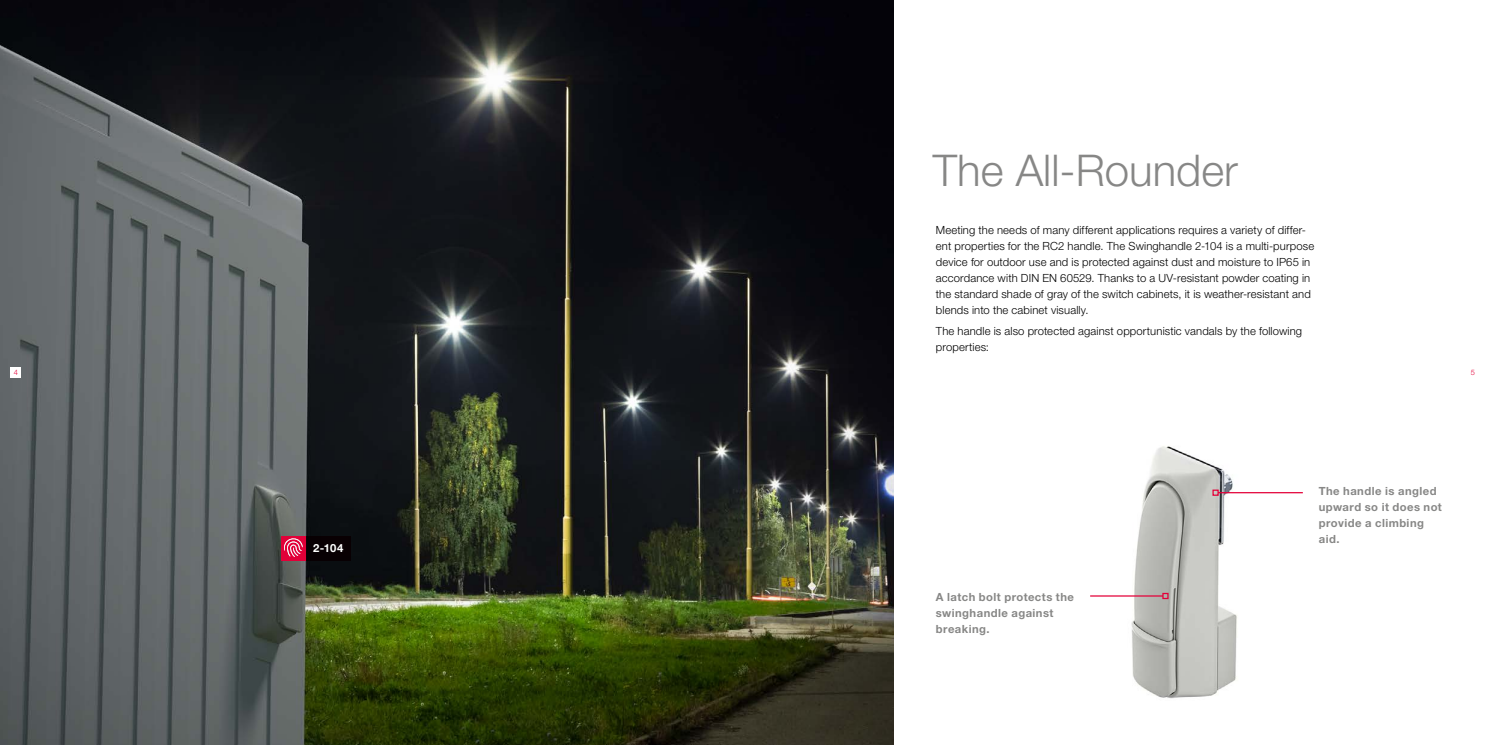
<style>
.page{position:relative;width:1489px;height:745px;background:#fff}
.page>*{position:absolute;margin:0;border:0;box-sizing:border-box;transform-origin:0 0}
.t1{font:300 43.75px "Helvetica Neue LT Pro";color:#878786}
.t2{font:300 11.25px/16px "Helvetica Neue LT Pro";letter-spacing:.01em;color:#000}
.t3{font:700 11.25px/16px "Helvetica Neue LT Pro";letter-spacing:.04em;color:#878786}
.t4{font:700 11.25px "Helvetica Neue LT Pro";color:#fff}
.t5{font:300 7.5px "Helvetica Neue LT Pro";color:#e40039}
</style>
<div class="page">
<img style="left:0;top:0;width:893px;height:744px">
<img style="left:1090px;top:446px;width:213px;height:253px">
<hr style="left:1217px;top:491px;width:85px;height:2px;background:#e40039">
<svg style="left:1212px;top:489px;width:6px;height:6px"></svg>
<hr style="left:1090px;top:595px;width:72px;height:1px;background:#e40039">
<svg style="left:1162px;top:592px;width:6px;height:6px"></svg>
<div style="left:306px;top:535px;width:44px;height:25px;background:#080003"></div>
<div style="left:281px;top:535px;width:25px;height:25px;background:#e20038"></div>
<svg style="left:284px;top:538px;width:19px;height:18px"></svg>
<div style="left:11px;top:367px;width:10px;height:10px;background:#fff"></div>
<h1 class="t1" style="left:932px;top:144px;width:306px">The All-Rounder</h1>
<p class="t2" style="left:935px;top:222px;width:380px">Meeting the needs of many different applications requires a variety of differ&shy;ent properties for the RC2 handle. The Swinghandle 2-104 is a multi-purpose device for outdoor use and is protected against dust and moisture to IP65 in accordance with DIN EN 60529. Thanks to a UV-resistant powder coating in the standard shade of gray of the switch cabinets, it is weather-resistant and blends into the cabinet visually.</p>
<p class="t2" style="left:935px;top:323px;width:368px">The handle is also protected against opportunistic vandals by the following properties:</p>
<p class="t5" style="left:14px;top:367px;width:6px">4</p>
<p class="t5" style="left:1470px;top:367px;width:6px">5</p>
<p class="t4" style="left:313px;top:541px;width:32px">2-104</p>
<p class="t3" style="left:935px;top:588px;width:140px">A latch bolt protects the swinghandle against breaking.</p>
<p class="t3" style="left:1318px;top:482px;width:124px">The handle is angled upward so it does not provide a climbing aid.</p>
</div>
